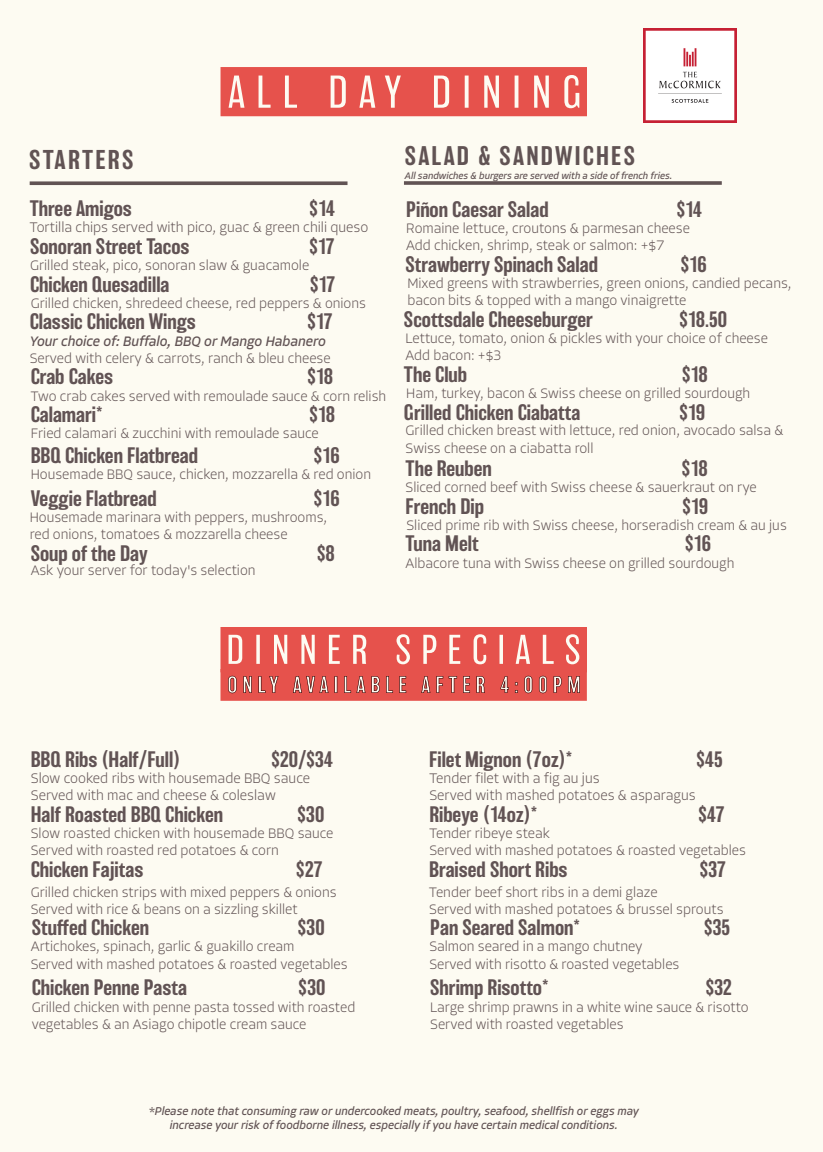
<style>
.page{position:relative;width:823px;height:1152px;background:#fff}
.page>*{position:absolute;margin:0;border:0;box-sizing:border-box;transform-origin:0 0}
.t1{font:500 25.2px "Balboa";letter-spacing:.09em;color:#615354}
.t2{font:500 24.8px "Balboa";letter-spacing:.09em;color:#615354}
.t3{font:500 20.8px "Balboa";color:#615354}
.t4{font:200 14.4px/17.2px "Allotrope";color:#615354}
.t5{font:200 14px/17.2px "Allotrope";color:#615354}
.t6{font:italic 14px "Allotrope";color:#615354}
.t7{font:italic 11.6px/14px "Allotrope";color:#615354;text-align:center}
.t8{font:italic 10px "Allotrope";color:#615354}
</style>
<div class="page">
<div style="left:42px;top:0;width:781px;height:1152px;background:#fdfbf2"></div>
<div style="left:0;top:0;width:42px;height:1152px;background:#fdfbf2"></div>
<svg style="left:30px;top:181px;width:317px;height:4px"></svg>
<svg style="left:220px;top:67px;width:367px;height:49px;background:#e96a64"></svg>
<svg style="left:220px;top:627px;width:367px;height:74px;background:#e36660"></svg>
<svg style="left:404px;top:181px;width:318px;height:4px"></svg>
<img style="left:643px;top:29px;width:93px;height:93px">
<h1 class="t1" style="left:29px;top:146px;width:106px">STARTERS</h1>
<h3 class="t3" style="left:30px;top:196px;width:104px">Three Amigos</h3>
<h3 class="t3" style="left:310px;top:196px;width:27px">$14</h3>
<h3 class="t3" style="left:30px;top:234px;width:161px">Sonoran Street Tacos</h3>
<h3 class="t3" style="left:309px;top:234px;width:27px">$17</h3>
<p class="t4" style="left:30px;top:219px;width:340px">Tortilla chips served with pico, guac &amp; green chili queso</p>
<p class="t5" style="left:30px;top:257px;width:281px">Grilled steak, pico, sonoran slaw &amp; guacamole</p>
<h3 class="t3" style="left:30px;top:272px;width:141px">Chicken Quesadilla</h3>
<h3 class="t3" style="left:310px;top:272px;width:27px">$17</h3>
<p class="t5" style="left:31px;top:295px;width:337px">Grilled chicken, shredeed cheese, red peppers &amp; onions</p>
<h3 class="t3" style="left:30px;top:310px;width:168px">Classic Chicken Wings</h3>
<h3 class="t3" style="left:307px;top:310px;width:27px">$17</h3>
<p class="t6" style="left:30px;top:332px;width:298px">Your choice of: Buffalo, BBQ or Mango Habanero</p>
<p class="t5" style="left:30px;top:349px;width:302px">Served with celery &amp; carrots, ranch &amp; bleu cheese</p>
<h3 class="t3" style="left:31px;top:365px;width:84px">Crab Cakes</h3>
<h3 class="t3" style="left:307px;top:365px;width:27px">$18</h3>
<h3 class="t3" style="left:31px;top:403px;width:73px">Calamari*</h3>
<h3 class="t3" style="left:309px;top:403px;width:27px">$18</h3>
<p class="t5" style="left:31px;top:387px;width:357px">Two crab cakes served with remoulade sauce &amp; corn relish</p>
<p class="t5" style="left:31px;top:425px;width:289px">Fried calamari &amp; zucchini with remoulade sauce</p>
<h3 class="t3" style="left:31px;top:444px;width:169px">BBQ Chicken Flatbread</h3>
<h3 class="t3" style="left:314px;top:444px;width:27px">$16</h3>
<p class="t5" style="left:31px;top:466px;width:342px">Housemade BBQ sauce, chicken, mozzarella &amp; red onion</p>
<h3 class="t3" style="left:31px;top:487px;width:128px">Veggie Flatbread</h3>
<h3 class="t3" style="left:314px;top:487px;width:27px">$16</h3>
<h3 class="t3" style="left:31px;top:542px;width:119px">Soup of the Day</h3>
<h3 class="t3" style="left:317px;top:542px;width:19px">$8</h3>
<p class="t5" style="left:30px;top:509px;width:299px">Housemade marinara with peppers, mushrooms, red onions, tomatoes &amp; mozzarella cheese</p>
<p class="t5" style="left:31px;top:562px;width:226px">Ask your server for today's selection</p>
<h2 class="t2" style="left:405px;top:142px;width:232px">SALAD &amp; SANDWICHES</h2>
<h3 class="t3" style="left:406px;top:198px;width:144px">Piñon Caesar Salad</h3>
<h3 class="t3" style="left:677px;top:198px;width:27px">$14</h3>
<p class="t5" style="left:406px;top:220px;width:285px">Romaine lettuce, croutons &amp; parmesan cheese<br>Add chicken, shrimp, steak or salmon: +$7</p>
<p class="t8" style="left:405px;top:169px;width:269px">All sandwiches &amp; burgers are served with a side of french fries.</p>
<h3 class="t3" style="left:405px;top:253px;width:194px">Strawberry Spinach Salad</h3>
<h3 class="t3" style="left:681px;top:253px;width:27px">$16</h3>
<p class="t5" style="left:407px;top:275px;width:385px">Mixed greens with strawberries, green onions, candied pecans, bacon bits &amp; topped with a mango vinaigrette</p>
<h3 class="t3" style="left:404px;top:308px;width:190px">Scottsdale Cheeseburger</h3>
<h3 class="t3" style="left:679px;top:308px;width:49px">$18.50</h3>
<p class="t5" style="left:405px;top:330px;width:364px">Lettuce, tomato, onion &amp; pickles with your choice of cheese<br>Add bacon: +$3</p>
<h3 class="t3" style="left:404px;top:362px;width:65px">The Club</h3>
<h3 class="t3" style="left:682px;top:362px;width:27px">$18</h3>
<h3 class="t3" style="left:404px;top:400px;width:178px">Grilled Chicken Ciabatta</h3>
<h3 class="t3" style="left:679px;top:400px;width:27px">$19</h3>
<p class="t5" style="left:406px;top:385px;width:345px">Ham, turkey, bacon &amp; Swiss cheese on grilled sourdough</p>
<p class="t5" style="left:405px;top:422px;width:379px">Grilled chicken breast with lettuce, red onion, avocado salsa &amp;<br>Swiss cheese on a ciabatta roll</p>
<h3 class="t3" style="left:405px;top:456px;width:88px">The Reuben</h3>
<h3 class="t3" style="left:682px;top:456px;width:27px">$18</h3>
<p class="t5" style="left:405px;top:479px;width:353px">Sliced corned beef with Swiss cheese &amp; sauerkraut on rye</p>
<h3 class="t3" style="left:405px;top:494px;width:80px">French Dip</h3>
<h3 class="t3" style="left:682px;top:494px;width:27px">$19</h3>
<h3 class="t3" style="left:405px;top:532px;width:75px">Tuna Melt</h3>
<h3 class="t3" style="left:685px;top:532px;width:27px">$16</h3>
<p class="t5" style="left:406px;top:517px;width:382px">Sliced prime rib with Swiss cheese, horseradish cream &amp; au jus</p>
<p class="t5" style="left:405px;top:554px;width:330px">Albacore tuna with Swiss cheese on grilled sourdough</p>
<h3 class="t3" style="left:31px;top:747px;width:151px">BBQ Ribs (Half/Full)</h3>
<h3 class="t3" style="left:271px;top:747px;width:63px">$20/$34</h3>
<p class="t4" style="left:31px;top:770px;width:281px">Slow cooked ribs with housemade BBQ sauce<br>Served with mac and cheese &amp; coleslaw</p>
<h3 class="t3" style="left:31px;top:803px;width:194px">Half Roasted BBQ Chicken</h3>
<h3 class="t3" style="left:297px;top:803px;width:28px">$30</h3>
<p class="t5" style="left:31px;top:825px;width:304px">Slow roasted chicken with housemade BBQ sauce<br>Served with roasted red potatoes &amp; corn</p>
<h3 class="t3" style="left:31px;top:858px;width:114px">Chicken Fajitas</h3>
<h3 class="t3" style="left:296px;top:858px;width:28px">$27</h3>
<h3 class="t3" style="left:429px;top:747px;width:145px">Filet Mignon (7oz)*</h3>
<h3 class="t3" style="left:696px;top:747px;width:28px">$45</h3>
<p class="t4" style="left:429px;top:770px;width:268px">Tender filet with a fig au jus<br>Served with mashed potatoes &amp; asparagus</p>
<h3 class="t3" style="left:429px;top:803px;width:109px">Ribeye (14oz)*</h3>
<h3 class="t3" style="left:698px;top:803px;width:28px">$47</h3>
<p class="t5" style="left:429px;top:825px;width:318px">Tender ribeye steak<br>Served with mashed potatoes &amp; roasted vegetables</p>
<h3 class="t3" style="left:429px;top:858px;width:140px">Braised Short Ribs</h3>
<h3 class="t3" style="left:700px;top:858px;width:28px">$37</h3>
<p class="t5" style="left:31px;top:883px;width:307px">Grilled chicken strips with mixed peppers &amp; onions<br>Served with rice &amp; beans on a sizzling skillet</p>
<h3 class="t3" style="left:32px;top:916px;width:119px">Stuffed Chicken</h3>
<h3 class="t3" style="left:298px;top:916px;width:28px">$30</h3>
<p class="t5" style="left:429px;top:883px;width:296px">Tender beef short ribs in a demi glaze<br>Served with mashed potatoes &amp; brussel sprouts</p>
<h3 class="t3" style="left:430px;top:916px;width:151px">Pan Seared Salmon*</h3>
<h3 class="t3" style="left:704px;top:916px;width:28px">$35</h3>
<p class="t5" style="left:31px;top:938px;width:318px">Artichokes, spinach, garlic &amp; guakillo cream<br>Served with mashed potatoes &amp; roasted vegetables</p>
<p class="t5" style="left:429px;top:938px;width:252px">Salmon seared in a mango chutney<br>Served with risotto &amp; roasted vegetables</p>
<h3 class="t3" style="left:32px;top:976px;width:157px">Chicken Penne Pasta</h3>
<h3 class="t3" style="left:299px;top:976px;width:28px">$30</h3>
<p class="t5" style="left:32px;top:998px;width:325px">Grilled chicken with penne pasta tossed with roasted vegetables &amp; an Asiago chipotle cream sauce</p>
<h3 class="t3" style="left:430px;top:976px;width:120px">Shrimp Risotto*</h3>
<h3 class="t3" style="left:705px;top:976px;width:28px">$32</h3>
<p class="t5" style="left:430px;top:998px;width:320px">Large shrimp prawns in a white wine sauce &amp; risotto<br>Served with roasted vegetables</p>
<p class="t7" style="left:148px;top:1104px;width:492px">*Please note that consuming raw or undercooked meats, poultry, seafood, shellfish or eggs may increase your risk of foodborne illness, especially if you have certain medical conditions.</p>
</div>
